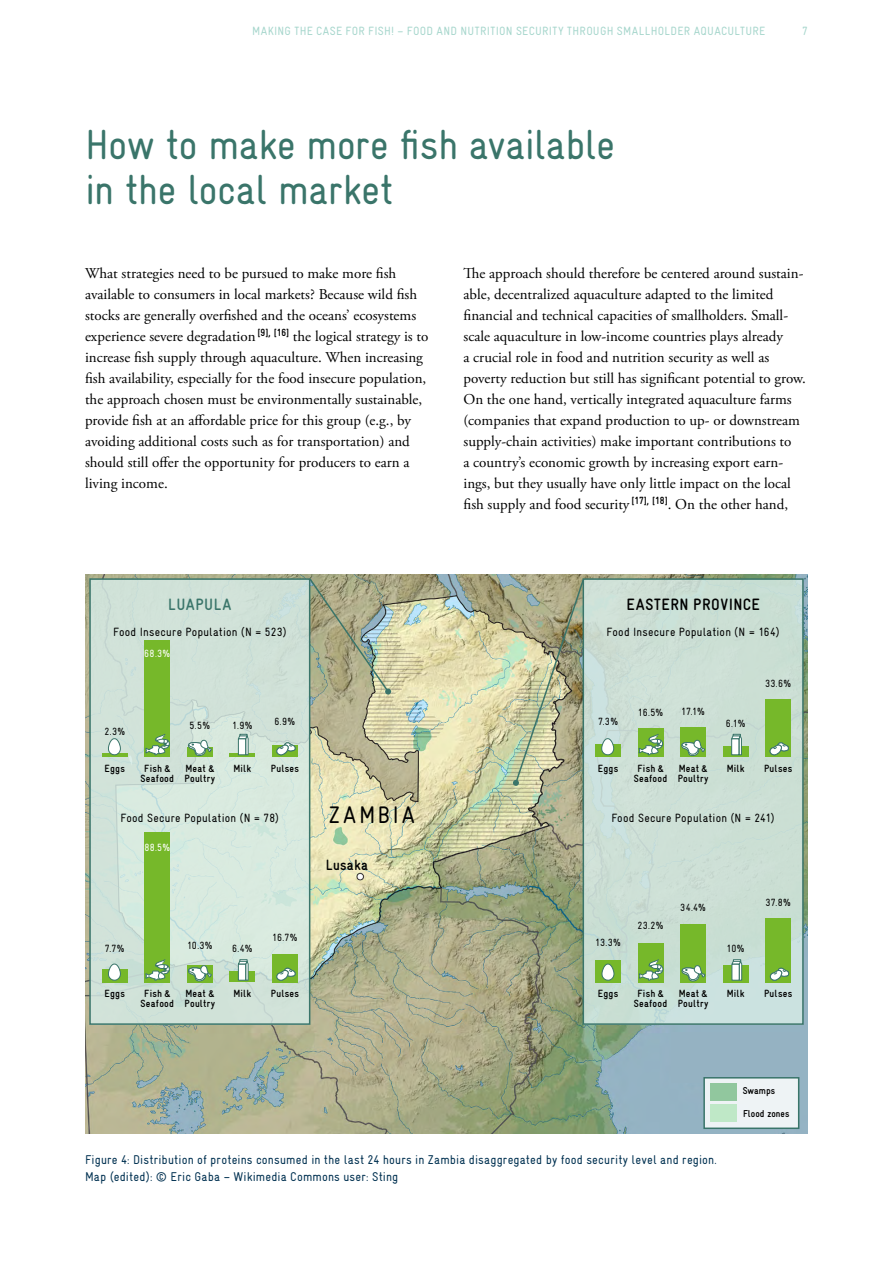
<style>
.page{position:relative;width:893px;height:1263px;background:#fff}
.page>*{position:absolute;margin:0;border:0;box-sizing:border-box;transform-origin:0 0}
.Headline_28pt{font:condensed 42px/45px "Gravur";letter-spacing:-.015em;color:#3a756a}
.Zwischenheadline{font:condensed 24px "Gravur";letter-spacing:.105em;color:#000}
.Zwischenheadline-2{font:700 condensed 16.5px "Gravur";letter-spacing:.035em;color:#000}
.Zwischenheadline-3{font:700 condensed 16.5px "Gravur";letter-spacing:.03em;color:#3a756a}
.Fließtext_10pt{font:15px/21px "Adobe Garamond Pro";color:#000}
.Zwischenheadline-4{font:700 condensed 15px "Gravur";letter-spacing:.02em;color:#000}
.BU{font:condensed 12.75px/16.5px "Gravur";letter-spacing:.015em;color:#003151}
.Grafik{font:condensed 12px "Gravur";letter-spacing:.02em;color:#000}
.t1{font:condensed 12px "Gravur";letter-spacing:.025em;color:#a6d6cc}
.Grafik-2{font:700 condensed 10.5px/10.5px "Gravur";letter-spacing:.025em;color:#000}
.Grafik-3{font:condensed 10.5px "Gravur";letter-spacing:-.01em;color:#000}
.Grafik-4{font:condensed 10.5px "Gravur";color:#fff}
.t2{font:700 condensed 10.05px "GIZ Gravur Pro";color:#000}
</style>
<div class="page">
<img style="left:85px;top:574px;width:723px;height:559px">
<img style="left:513px;top:578px;width:70px;height:208px">
<div style="left:583px;top:579px;width:220px;height:445px;background:#cbdfd5"></div>
<div style="left:583px;top:578px;width:221px;height:447px;border:2px solid #3a756a"></div>
<div style="left:595px;top:744px;width:26px;height:13px;background:#76b82a"></div>
<div style="left:638px;top:729px;width:25px;height:28px;background:#76b82a"></div>
<div style="left:680px;top:728px;width:26px;height:29px;background:#76b82a"></div>
<div style="left:723px;top:746px;width:25px;height:11px;background:#76b82a"></div>
<div style="left:765px;top:700px;width:26px;height:57px;background:#76b82a"></div>
<svg style="left:769px;top:742px;width:20px;height:13px"></svg>
<svg style="left:681px;top:739px;width:24px;height:17px"></svg>
<svg style="left:601px;top:738px;width:13px;height:18px"></svg>
<svg style="left:731px;top:734px;width:11px;height:21px"></svg>
<div style="left:731px;top:739px;width:8px;height:16px;background:#fff;border:1px solid #3a756a"></div>
<svg style="left:638px;top:734px;width:25px;height:21px"></svg>
<div style="left:595px;top:960px;width:26px;height:22px;background:#76b82a"></div>
<div style="left:638px;top:943px;width:25px;height:39px;background:#76b82a"></div>
<div style="left:680px;top:924px;width:26px;height:58px;background:#76b82a"></div>
<div style="left:723px;top:965px;width:25px;height:17px;background:#76b82a"></div>
<div style="left:765px;top:918px;width:26px;height:64px;background:#76b82a"></div>
<svg style="left:769px;top:967px;width:20px;height:14px"></svg>
<svg style="left:681px;top:965px;width:24px;height:17px"></svg>
<svg style="left:601px;top:963px;width:13px;height:18px"></svg>
<svg style="left:731px;top:959px;width:11px;height:22px"></svg>
<div style="left:732px;top:964px;width:7px;height:16px;background:#fff"></div>
<svg style="left:639px;top:959px;width:24px;height:22px"></svg>
<div style="left:672px;top:1032px;width:127px;height:50px;background:#95b2c2"></div>
<div style="left:704px;top:1078px;width:95px;height:50px;background:#eef3f5"></div>
<div style="left:703px;top:1077px;width:96px;height:52px;border:2px solid #3a756a"></div>
<div style="left:710px;top:1104px;width:27px;height:18px;background:#bfe8c7"></div>
<div style="left:710px;top:1083px;width:27px;height:17px;background:#91c79e"></div>
<img style="left:308px;top:577px;width:83px;height:117px">
<div style="left:90px;top:579px;width:220px;height:445px;background:#d2e3d9"></div>
<div style="left:89px;top:578px;width:221px;height:447px;border:2px solid #3a756a"></div>
<hr style="left:102px;top:753px;width:26px;height:4px;background:#76b82a">
<div style="left:145px;top:641px;width:25px;height:116px;background:#76b82a"></div>
<div style="left:187px;top:747px;width:26px;height:10px;background:#76b82a"></div>
<hr style="left:230px;top:754px;width:25px;height:3px;background:#76b82a">
<div style="left:272px;top:745px;width:26px;height:12px;background:#76b82a"></div>
<svg style="left:276px;top:742px;width:19px;height:13px"></svg>
<svg style="left:188px;top:739px;width:24px;height:17px"></svg>
<svg style="left:108px;top:738px;width:13px;height:18px"></svg>
<svg style="left:238px;top:734px;width:11px;height:21px"></svg>
<div style="left:238px;top:739px;width:8px;height:16px;background:#fff;border:1px solid #3a756a"></div>
<svg style="left:145px;top:734px;width:25px;height:21px"></svg>
<div style="left:102px;top:969px;width:26px;height:13px;background:#76b82a"></div>
<div style="left:145px;top:832px;width:25px;height:150px;background:#76b82a"></div>
<div style="left:187px;top:965px;width:26px;height:17px;background:#76b82a"></div>
<div style="left:230px;top:971px;width:25px;height:11px;background:#76b82a"></div>
<div style="left:272px;top:954px;width:26px;height:28px;background:#76b82a"></div>
<svg style="left:276px;top:967px;width:19px;height:14px"></svg>
<svg style="left:188px;top:965px;width:24px;height:17px"></svg>
<svg style="left:108px;top:963px;width:13px;height:18px"></svg>
<svg style="left:238px;top:959px;width:11px;height:22px"></svg>
<div style="left:238px;top:964px;width:8px;height:16px;background:#fff;border:1px solid #3a756a"></div>
<svg style="left:145px;top:959px;width:25px;height:22px"></svg>
<p class="t1" style="left:252px;top:24px;width:515px">MAKING THE CASE FOR FISH! – FOOD AND NUTRITION SECURITY THROUGH SMALLHOLDER AQUACULTURE</p>
<p class="t1" style="left:802px;top:24px;width:7px">7</p>
<p class="Headline_28pt" style="left:85px;top:122px;width:532px">How to make more fish available in the local market</p>
<p class="Fließtext_10pt" style="left:85px;top:263px;width:345px">What strategies need to be pursued to make more fish available to consumers in local markets? Because wild fish stocks are generally overfished and the oceans’ ecosystems experience severe degradation <sup>[9],</sup> <sup>[16]</sup> the logical strategy is to increase fish supply through aquaculture. When increasing fish availability, especially for the food insecure population, the approach chosen must be environmentally sustainable, provide fish at an affordable price for this group (e.g., by avoiding additional costs such as for transportation) and should still offer the opportunity for producers to earn a living income.</p>
<p class="Fließtext_10pt" style="left:463px;top:263px;width:344px">The approach should therefore be centered around sustain&shy;able, decentralized aquaculture adapted to the limited financial and technical capacities of smallholders. Small&shy;scale aquaculture in low-income countries plays already<br>a crucial role in food and nutrition security as well as poverty reduction but still has significant potential to grow.<br>On the one hand, vertically integrated aquaculture farms (companies that expand production to up- or downstream supply-chain activities) make important contributions to<br>a country’s economic growth by increasing export earn&shy;ings, but they usually have only little impact on the local fish supply and food security <sup>[17],</sup> <sup>[18]</sup>. On the other hand,</p>
<p class="Zwischenheadline-3" style="left:168px;top:595px;width:65px">LUAPULA</p>
<p class="Grafik" style="left:113px;top:625px;width:175px">Food Insecure Population (N = 523)</p>
<p class="Zwischenheadline-2" style="left:626px;top:595px;width:135px">EASTERN PROVINCE</p>
<p class="Grafik" style="left:606px;top:625px;width:175px">Food Insecure Population (N = 164)</p>
<p class="Grafik-4" style="left:144px;top:648px;width:28px">68.3%</p>
<p class="Grafik-3" style="left:765px;top:678px;width:28px">33.6%</p>
<p class="Grafik-3" style="left:104px;top:725px;width:22px">2.3%</p>
<p class="Grafik-3" style="left:190px;top:720px;width:22px">5.5%</p>
<p class="Grafik-3" style="left:232px;top:720px;width:22px">1.9%</p>
<p class="Grafik-3" style="left:275px;top:715px;width:22px">6.9%</p>
<p class="Grafik-3" style="left:598px;top:715px;width:21px">7.3%</p>
<p class="Grafik-3" style="left:638px;top:706px;width:27px">16.5%</p>
<p class="Grafik-3" style="left:681px;top:705px;width:25px">17.1%</p>
<p class="Grafik-3" style="left:726px;top:717px;width:21px">6.1%</p>
<p class="Grafik-2" style="left:105px;top:763px;width:22px">Eggs</p>
<p class="Grafik-2" style="left:185px;top:763px;width:32px">Meat &amp;<br>Poultry</p>
<p class="Grafik-2" style="left:144px;top:763px;width:28px">Fish &amp;</p>
<p class="Grafik-2" style="left:233px;top:763px;width:19px">Milk</p>
<p class="Grafik-2" style="left:271px;top:763px;width:30px">Pulses</p>
<p class="Grafik-2" style="left:140px;top:773px;width:35px">Seafood</p>
<p class="Grafik-2" style="left:598px;top:763px;width:22px">Eggs</p>
<p class="Grafik-2" style="left:678px;top:763px;width:32px">Meat &amp;<br>Poultry</p>
<p class="Grafik-2" style="left:637px;top:763px;width:28px">Fish &amp;</p>
<p class="Grafik-2" style="left:727px;top:763px;width:19px">Milk</p>
<p class="Grafik-2" style="left:764px;top:763px;width:30px">Pulses</p>
<p class="Grafik-2" style="left:634px;top:773px;width:35px">Seafood</p>
<p class="Grafik" style="left:120px;top:811px;width:160px">Food Secure Population (N = 78)</p>
<p class="Grafik-4" style="left:144px;top:842px;width:27px">88.5%</p>
<p class="Zwischenheadline" style="left:329px;top:802px;width:88px">ZAMBIA</p>
<p class="Zwischenheadline-4" style="left:326px;top:856px;width:44px">Lusaka</p>
<p class="Grafik" style="left:611px;top:811px;width:165px">Food Secure Population (N = 241)</p>
<p class="Grafik-3" style="left:680px;top:902px;width:27px">34.4%</p>
<p class="Grafik-3" style="left:765px;top:896px;width:27px">37.8%</p>
<p class="Grafik-3" style="left:638px;top:920px;width:28px">23.2%</p>
<p class="Grafik-3" style="left:105px;top:942px;width:21px">7.7%</p>
<p class="Grafik-3" style="left:187px;top:940px;width:27px">10.3%</p>
<p class="Grafik-3" style="left:232px;top:942px;width:22px">6.4%</p>
<p class="Grafik-3" style="left:272px;top:931px;width:27px">16.7%</p>
<p class="Grafik-3" style="left:595px;top:937px;width:27px">13.3%</p>
<p class="Grafik-3" style="left:727px;top:942px;width:20px">10%</p>
<p class="Grafik-2" style="left:105px;top:988px;width:22px">Eggs</p>
<p class="Grafik-2" style="left:185px;top:988px;width:32px">Meat &amp;<br>Poultry</p>
<p class="Grafik-2" style="left:144px;top:988px;width:28px">Fish &amp;</p>
<p class="Grafik-2" style="left:233px;top:988px;width:19px">Milk</p>
<p class="Grafik-2" style="left:271px;top:988px;width:30px">Pulses</p>
<p class="Grafik-2" style="left:140px;top:998px;width:35px">Seafood</p>
<p class="Grafik-2" style="left:598px;top:988px;width:22px">Eggs</p>
<p class="Grafik-2" style="left:678px;top:988px;width:32px">Meat &amp;<br>Poultry</p>
<p class="Grafik-2" style="left:637px;top:988px;width:28px">Fish &amp;</p>
<p class="Grafik-2" style="left:727px;top:988px;width:19px">Milk</p>
<p class="Grafik-2" style="left:764px;top:988px;width:30px">Pulses</p>
<p class="Grafik-2" style="left:634px;top:998px;width:35px">Seafood</p>
<p class="t2" style="left:743px;top:1085px;width:34px">Swamps</p>
<p class="t2" style="left:743px;top:1107px;width:48px">Flood zones</p>
<p class="BU" style="left:85px;top:1151px;width:632px">Figure 4: Distribution of proteins consumed in the last 24 hours in Zambia disaggregated by food security level and region.<br>Map (edited): © Eric Gaba – Wikimedia Commons user: Sting</p>
</div>
